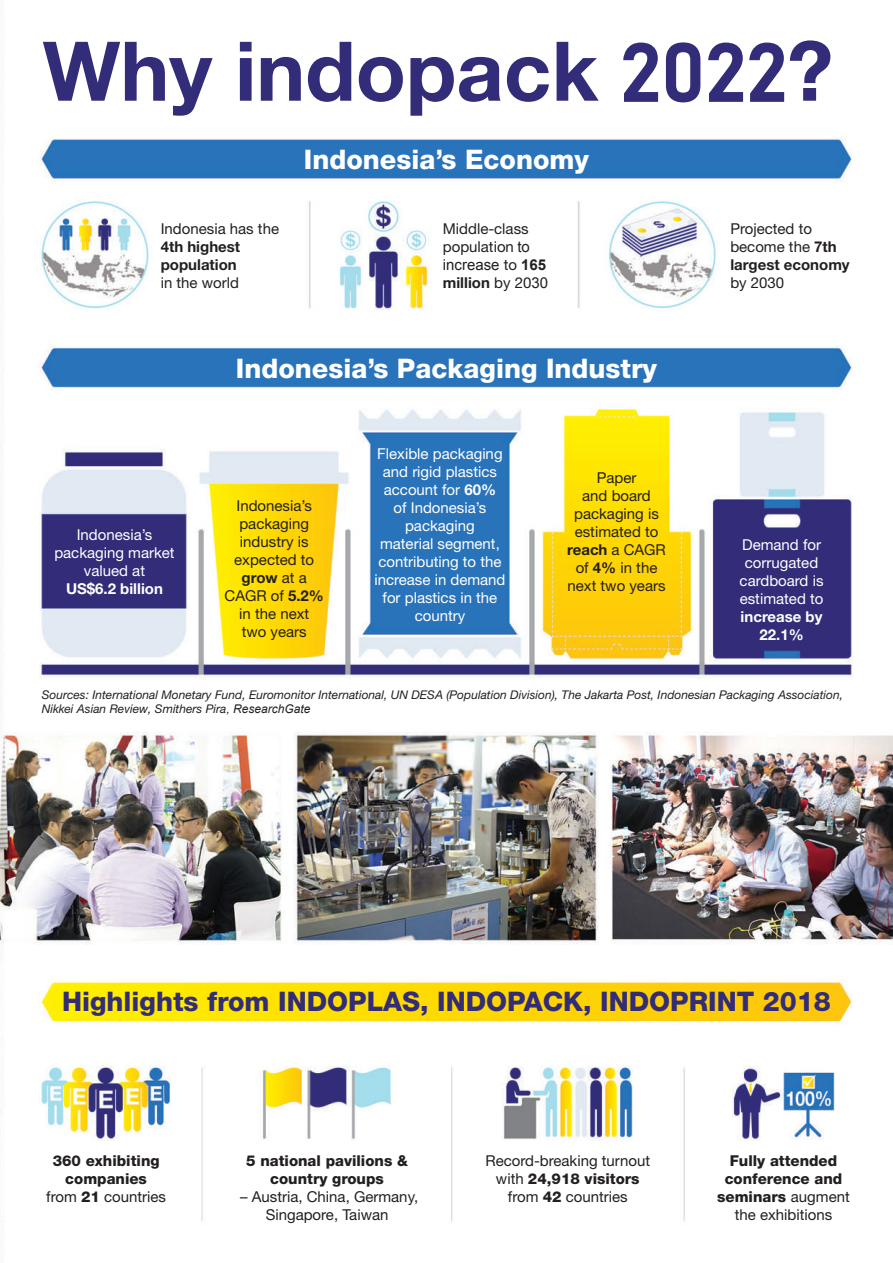
<style>
.page{position:relative;width:893px;height:1263px;background:#fff}
.page>*{position:absolute;margin:0;border:0;box-sizing:border-box;transform-origin:0 0}
.t1{font:700 82.5px "Helvetica Neue LT Std";color:#322c79}
.t2{font:800 27px "Helvetica Neue LT Std";color:#fff}
.t3{font:800 27px "Helvetica Neue LT Std";color:#322c79}
.t4{font:15px/18px "Helvetica Neue LT Std";color:#231f20;text-align:center}
.t5{font:15px/18px "Helvetica Neue LT Std";color:#fff;text-align:center}
.t6{font:800 15px/18px "Helvetica Neue LT Std";color:#231f20;text-align:center}
.t7{font:700 15px/18px "Helvetica Neue LT Std";color:#231f20}
.t8{font:700 15px/18px "Helvetica Neue LT Std";color:#fff;text-align:center}
.t9{font:15px "Arial";color:#231f20}
.t10{font:italic 12px/14.5px "Helvetica Neue LT Std";color:#231f20}
.s1{font-family:"Bahnschrift";font-weight:400;font-size:79.5px}
.s2{font-family:"Arial"}
.s3{font-family:"Helvetica Neue LT Std"}
.s4{font-weight:700}
.s5{font-weight:400}
.s6{font-family:"Arial";font-weight:400}
.s7{font-weight:800}
</style>
<div class="page">
<img style="left:0;top:138px;width:893px;height:1084px">
<h1 class="t1" style="left:43px;top:20px;width:792px">Why indopack <span class="s1">2022</span>?</h1>
<p class="t4" style="left:161px;top:219px;width:120px">Indonesia has the</p>
<p class="t7" style="left:161px;top:237px;width:81px">4th highest population</p>
<p class="t4" style="left:161px;top:273px;width:80px">in the world</p>
<h2 class="t2" style="left:304px;top:144px;width:287px">Indonesia’s Economy</h2>
<p class="t4" style="left:443px;top:219px;width:89px;text-align:left">Middle-class population <span class="s2">to</span></p>
<p class="t9" style="left:443px;top:254px;width:105px">increase <span class="s3">to</span> <span class="s4">165</span></p>
<p class="t7" style="left:443px;top:273px;width:107px">million <span class="s5">by 20</span><span class="s6">30</span></p>
<p class="t5" style="left:54px;top:525px;width:122px">Indonesia’s packaging market valued at</p>
<p class="t8" style="left:66px;top:579px;width:98px">US$6.2 billion</p>
<h2 class="t2" style="left:236px;top:352px;width:423px">Indonesia’s Packaging Industry</h2>
<p class="t4" style="left:225px;top:496px;width:101px">Indonesia’s packaging industry is expected to <span class="s4">grow</span> at a<br>CAGR of <span class="s4">5.2% </span>in the next<br>two years</p>
<p class="t5" style="left:374px;top:444px;width:133px">Flexible packaging and rigid plastics account for <span class="s4">60%<br></span>of Indonesia’s packaging<br>material segment, contributing to the increase in demand for plastics in the country</p>
<p class="t4" style="left:567px;top:468px;width:100px">Paper<br>and board packaging is estimated to <span class="s4">reach</span> a CAGR of <span class="s4">4%</span> in the next two years</p>
<p class="t4" style="left:730px;top:219px;width:121px;text-align:left">Projected to become the <span class="s4">7th largest economy</span></p>
<p class="t4" style="left:730px;top:273px;width:55px">by 2030</p>
<p class="t5" style="left:740px;top:535px;width:85px">Demand for corrugated cardboard is estimated to</p>
<p class="t8" style="left:741px;top:607px;width:83px">increase by<br>22.1%</p>
<p class="t10" style="left:42px;top:687px;width:803px">Sources: International Monetary Fund, Euromonitor International, UN DESA (Population Division), The Jakarta Post, Indonesian Packaging Association,<br>Nikkei Asian Review, Smithers Pira<span class="s2">, ResearchGate</span></p>
<h2 class="t3" style="left:62px;top:985px;width:770px">Highlights from INDOPLAS, INDOPACK, INDOPRINT 2018</h2>
<p class="t6" style="left:46px;top:1152px;width:121px">360 exhibiting companies<br><span class="s5">from</span> 21 <span class="s5">countries</span></p>
<p class="t6" style="left:246px;top:1152px;width:163px">5 national pavilions &amp; country groups</p>
<p class="t4" style="left:240px;top:1188px;width:180px">– Austria, China, Germany,<br>Singapore, Taiwan</p>
<p class="t4" style="left:485px;top:1152px;width:166px">Record-breaking turnout with <span class="s7">24,918 visitors </span>from <span class="s7">42</span> countries</p>
<p class="t6" style="left:717px;top:1152px;width:134px">Fully attended conference and seminars <span class="s5">augment the exhibitions</span></p>
</div>
